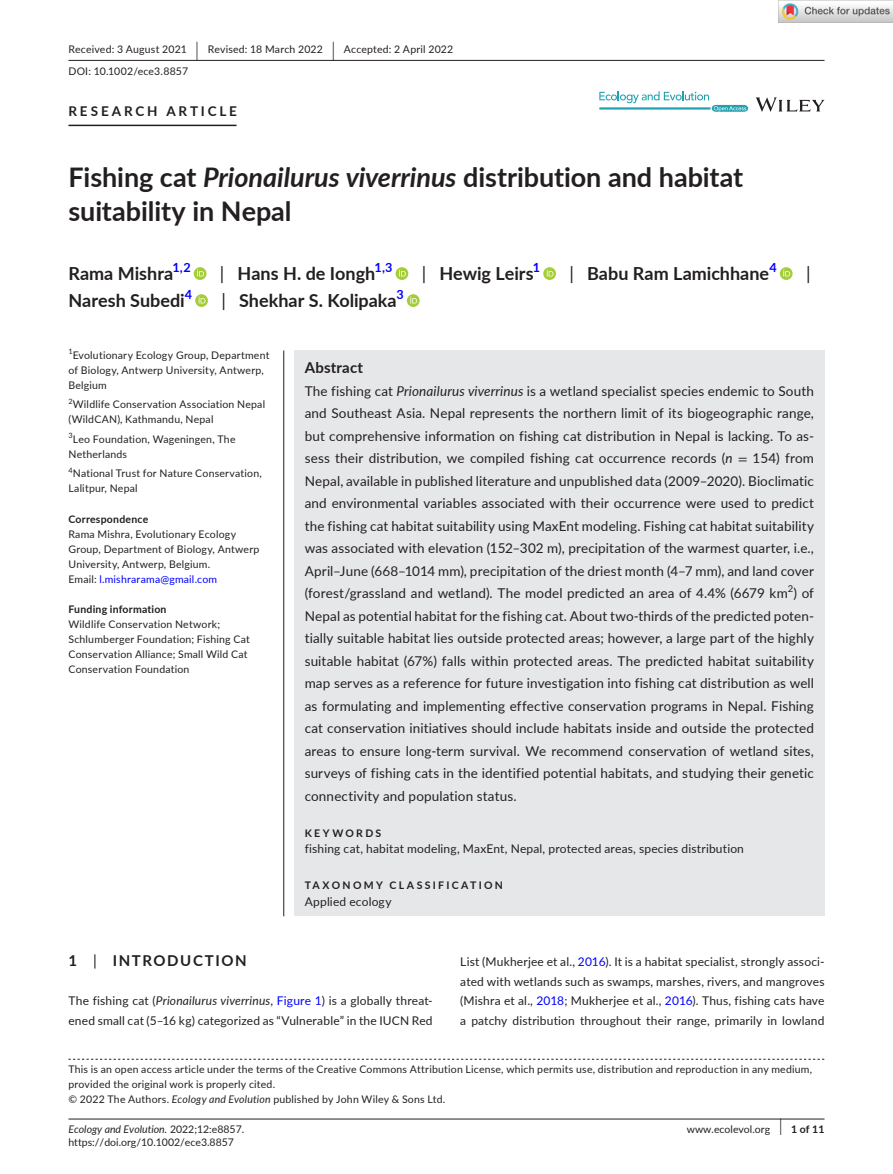
<style>
.page{position:relative;width:893px;height:1174px;background:#fff}
.page>*{position:absolute;margin:0;border:0;box-sizing:border-box;transform-origin:0 0}
.t1{font:700 27px/34.5px "Lato";letter-spacing:-.005em;color:#231f20}
.t2{font:700 18px "Lato";color:#231f20}
.t3{font:18px "Lato";color:#231f20}
.t4{font:700 15px "Lato";letter-spacing:.1em;color:#231f20}
.t5{font:700 15px "Lato";letter-spacing:.015em;color:#231f20}
.t6{font:13.5px/22.5px "Lato";letter-spacing:.01em;color:#231f20;text-align:justify}
.t7{font:700 13.5px "Lato";letter-spacing:.21em;color:#231f20}
.t8{font:700 12.6px "Lato";color:#00f}
.t9{font:12px/19.5px "Lato";letter-spacing:.015em;color:#231f20}
.t10{font:10.5px/15px "Lato";letter-spacing:.02em;color:#231f20}
.t11{font:10.5px "Lato";color:#231f20}
.t12{font:700 10.5px "Lato";letter-spacing:.02em;color:#231f20}
.t13{font:italic 10.5px "Lato";color:#231f20}
.t14{font:700 10.5px "Lato";letter-spacing:.22em;color:#231f20}
.t15{font:9.45px "Lato";color:#231f20}
.t16{font:7.35px "Lato";color:#231f20}
.s1{font-size:19.65px}
.s2{font-style:italic}
.s3{font-weight:400}
.s4{color:#00f}
.s5{font-family:"STIX"}
.s6{font-style:normal}
.s7{font-weight:400;font-size:17.4px}
</style>
<div class="page">
<hr style="left:68px;top:1118px;width:756px;height:1px;background:#231f20">
<svg style="left:756px;top:97px;width:68px;height:15px"></svg>
<svg style="left:599px;top:91px;width:149px;height:21px"></svg>
<hr style="left:68px;top:60px;width:756px;height:1px;background:#231f20">
<hr style="left:68px;top:125px;width:169px;height:1px;background:#231f20">
<svg style="left:194px;top:267px;width:12px;height:13px"></svg>
<svg style="left:197px;top:269px;width:7px;height:7px"></svg>
<svg style="left:396px;top:267px;width:12px;height:13px"></svg>
<svg style="left:399px;top:269px;width:7px;height:7px"></svg>
<svg style="left:543px;top:267px;width:13px;height:13px"></svg>
<svg style="left:547px;top:269px;width:7px;height:7px"></svg>
<svg style="left:780px;top:267px;width:13px;height:13px"></svg>
<svg style="left:783px;top:269px;width:7px;height:7px"></svg>
<svg style="left:195px;top:294px;width:13px;height:13px"></svg>
<svg style="left:199px;top:296px;width:6px;height:7px"></svg>
<svg style="left:407px;top:294px;width:13px;height:13px"></svg>
<svg style="left:410px;top:296px;width:7px;height:7px"></svg>
<svg style="left:68px;top:1058px;width:756px;height:1px"></svg>
<div style="left:294px;top:350px;width:530px;height:566px;background:#e6e7e9"></div>
<hr style="left:283px;top:350px;width:1px;height:566px;background:#231f20">
<img style="left:779px;top:0;width:114px;height:23px">
<p class="t10" style="left:68px;top:38px;width:386px;line-height:21.8px">Received: 3 August 2021 <span class="s1">|</span> Revised: 18 March 2022 <span class="s1">|</span> Accepted: 2 April 2022<br>DOI: 10.1002/ece3.8857</p>
<p class="t7" style="left:68px;top:101px;width:170px">RESEARCH ARTICLE</p>
<h1 class="t1" style="left:68px;top:159px;width:676px">Fishing cat <span class="s2">Prionailurus viverrinus</span> distribution and habitat suitability in Nepal</h1>
<h2 class="t2" style="left:68px;top:260px;width:106px">Rama Mishra</h2>
<p class="t8" style="left:172px;top:258px;width:20px">1,2</p>
<h2 class="t2" style="left:220px;top:260px;width:157px"><span class="s3">|</span> Hans H. de Iongh</h2>
<p class="t8" style="left:374px;top:258px;width:20px">1,3</p>
<h2 class="t2" style="left:422px;top:260px;width:113px"><span class="s3">|</span> Hewig Leirs</h2>
<p class="t8" style="left:533px;top:258px;width:9px">1</p>
<h2 class="t2" style="left:569px;top:260px;width:201px"><span class="s3">|</span> Babu Ram Lamichhane</h2>
<p class="t8" style="left:769px;top:258px;width:9px">4</p>
<h2 class="t3" style="left:806px;top:260px;width:6px">|</h2>
<h2 class="t2" style="left:68px;top:287px;width:118px">Naresh Subedi</h2>
<p class="t8" style="left:185px;top:285px;width:9px">4</p>
<h2 class="t2" style="left:221px;top:287px;width:177px"><span class="s3">|</span> Shekhar S. Kolipaka</h2>
<p class="t8" style="left:397px;top:285px;width:9px">3</p>
<p class="t16" style="left:68px;top:346px;width:6px">1</p>
<p class="t10" style="left:68px;top:347px;width:202px;text-indent:4px">Evolutionary Ecology Group, Department of Biology, Antwerp University, Antwerp,<br>Belgium</p>
<p class="t16" style="left:68px;top:396px;width:6px">2</p>
<p class="t10" style="left:68px;top:397px;width:198px;text-indent:4px">Wildlife Conservation Association Nepal (WildCAN), Kathmandu, Nepal</p>
<p class="t10" style="left:68px;top:431px;width:169px"><sup>3</sup>Leo Foundation, Wageningen, The<br>Netherlands</p>
<p class="t10" style="left:68px;top:466px;width:195px"><sup>4</sup>National Trust for Nature Conservation,<br>Lalitpur, Nepal</p>
<p class="t12" style="left:68px;top:511px;width:81px">Correspondence</p>
<p class="t10" style="left:68px;top:526px;width:192px">Rama Mishra, Evolutionary Ecology Group, Department of Biology, Antwerp University, Antwerp, Belgium.<br>Email: <span class="s4">l.mishrarama@gmail.com</span></p>
<p class="t12" style="left:68px;top:601px;width:100px">Funding information</p>
<p class="t10" style="left:68px;top:616px;width:183px">Wildlife Conservation Network; Schlumberger Foundation; Fishing Cat Conservation Alliance; Small Wild Cat Conservation Foundation</p>
<p class="t5" style="left:305px;top:356px;width:60px">Abstract</p>
<p class="t6" style="left:305px;top:379px;width:511px">The fishing cat <span class="s2">Prionailurus viverrinus</span> is a wetland specialist species endemic to South and Southeast Asia. Nepal represents the northern limit of its biogeographic range, but comprehensive information on fishing cat distribution in Nepal is lacking. To as&shy;sess their distribution, we compiled fishing cat occurrence records (<span class="s2">n</span> <span class="s5">=</span> 154) from Nepal, available in published literature and unpublished data (2009–2020). Bioclimatic and environmental variables associated with their occurrence were used to predict the fishing cat habitat suitability using MaxEnt modeling. Fishing cat habitat suitability was associated with elevation (152–302 m), precipitation of the warmest quarter, i.e., April–June (668–1014 mm), precipitation of the driest month (4–7 mm), and land cover (forest/grassland and wetland). The model predicted an area of 4.4% (6679 km ) of</p>
<p class="t15" style="left:788px;top:582px;width:7px">2</p>
<p class="t6" style="left:305px;top:604px;width:511px">Nepal as potential habitat for the fishing cat. About two-thirds of the predicted poten&shy;tially suitable habitat lies outside protected areas; however, a large part of the highly suitable habitat (67%) falls within protected areas. The predicted habitat suitability map serves as a reference for future investigation into fishing cat distribution as well as formulating and implementing effective conservation programs in Nepal. Fishing cat conservation initiatives should include habitats inside and outside the protected areas to ensure long-term survival. We recommend conservation of wetland sites, surveys of fishing cats in the identified potential habitats, and studying their genetic connectivity and population status.</p>
<p class="t14" style="left:305px;top:825px;width:78px">KEYWORDS</p>
<p class="t9" style="left:305px;top:838px;width:441px">fishing cat, habitat modeling, MaxEnt, Nepal, protected areas, species distribution</p>
<p class="t14" style="left:305px;top:877px;width:200px">TAXONOMY CLASSIFICATION</p>
<p class="t9" style="left:305px;top:891px;width:88px">Applied ecology</p>
<p class="t4" style="left:68px;top:950px;width:180px">1 <span class="s3">|</span> INTRODUCTION</p>
<p class="t9" style="left:68px;top:990px;width:366px">The fishing cat (<span class="s2">Prionailurus viverrinus</span>, <span class="s4">Figure 1</span>) is a globally threat&shy;ened small cat (5–16 kg) categorized as “Vulnerable” in the IUCN Red</p>
<p class="t9" style="left:460px;top:951px;width:366px;text-align:justify">List (Mukherjee et al., <span class="s4">2016</span>). It is a habitat specialist, strongly associ&shy;ated with wetlands such as swamps, marshes, rivers, and mangroves (Mishra et al., <span class="s4">2018</span>; Mukherjee et al., <span class="s4">2016</span>). Thus, fishing cats have a patchy distribution throughout their range, primarily in lowland</p>
<p class="t10" style="left:68px;top:1061px;width:745px">This is an open access article under the terms of the Creative Commons Attribution License, which permits use, distribution and reproduction in any medium, provided the original work is properly cited.<br>© 2022 The Authors. <span class="s2">Ecology and Evolution</span> published by John Wiley &amp; Sons Ltd.</p>
<p class="t13" style="left:68px;top:1121px;width:177px">Ecology and Evolution. <span class="s6">2022;12:e8857.</span></p>
<p class="t12" style="left:779px;top:1121px;width:46px"><span class="s7">|</span> 1 of 11</p>
<p class="t11" style="left:68px;top:1135px;width:167px">https://doi.org/10.1002/ece3.8857</p>
<p class="t11" style="left:687px;top:1121px;width:85px">www.ecolevol.org</p>
</div>
